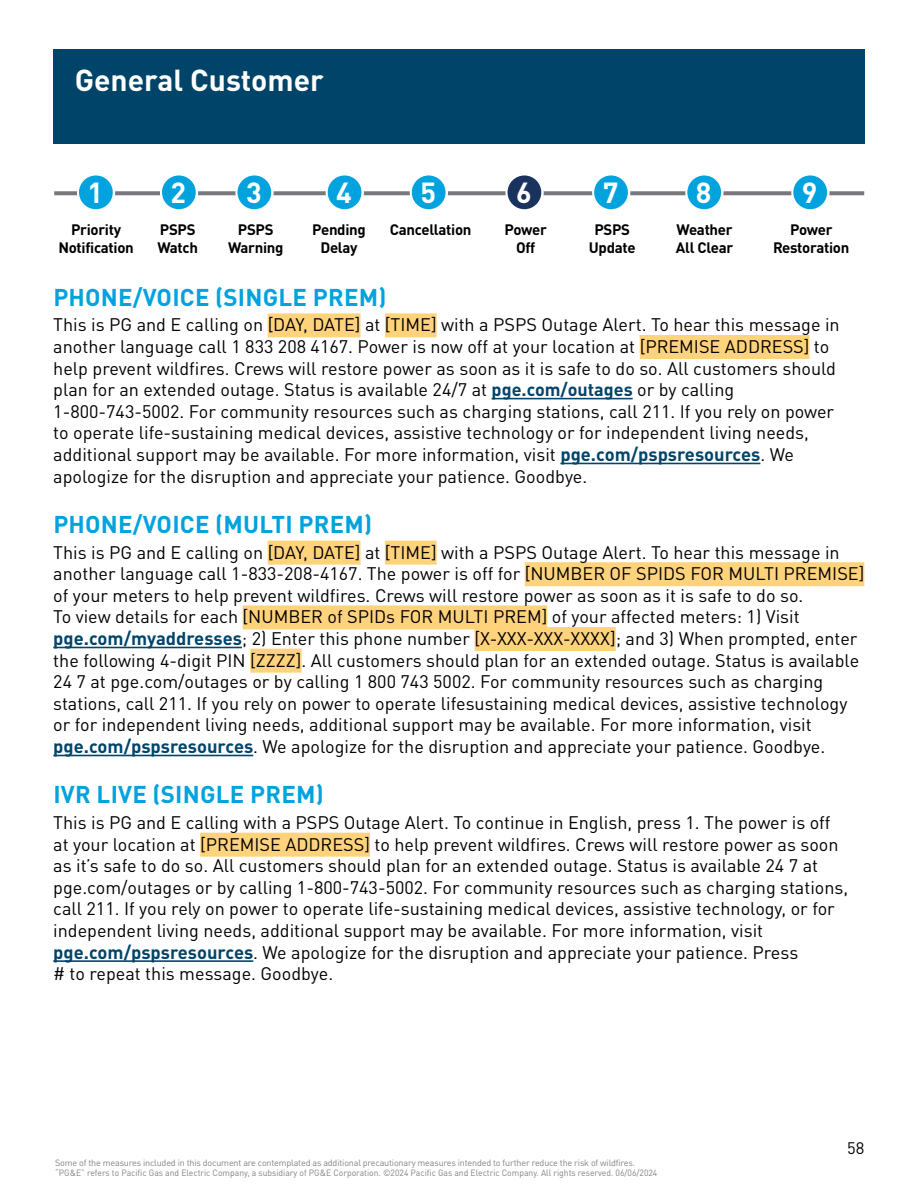
<style>
.page{position:relative;width:918px;height:1188px;background:#fff}
.page>*{position:absolute;margin:0;border:0;box-sizing:border-box;transform-origin:0 0}
.t1{font:700 30px "DINOT";color:#fff}
.t2{font:700 28.8px "DINOT";color:#fff}
.t3{font:700 24px "DINOT";letter-spacing:.01em;color:#00a3dd}
.t4{font:18px/21.6px "DINOT";color:#000}
.t5{font:16.5px "DINOT";color:#000}
.t6{font:700 15px/18px "DINOT";letter-spacing:-.02em;color:#000;text-align:center}
.t7{font:9px/10.5px "DINOT";letter-spacing:-.02em;color:#808285}
.s1{font-weight:700;color:#00446a}
.s2{font-weight:700;font-size:18.3px;color:#00446a}
</style>
<div class="page">
<div style="left:53px;top:50px;width:812px;height:94px;background:#00446a"></div>
<div style="left:268px;top:313px;width:93px;height:24px;background:#ffd27c"></div>
<div style="left:385px;top:313px;width:52px;height:24px;background:#ffd27c"></div>
<div style="left:640px;top:335px;width:169px;height:24px;background:#ffd27c"></div>
<hr style="left:492px;top:398px;width:141px;height:1px;background:#00446a">
<hr style="left:560px;top:463px;width:200px;height:1px;background:#00446a">
<div style="left:268px;top:541px;width:93px;height:24px;background:#ffd27c"></div>
<div style="left:385px;top:541px;width:52px;height:24px;background:#ffd27c"></div>
<div style="left:525px;top:562px;width:339px;height:24px;background:#ffd27c"></div>
<div style="left:243px;top:605px;width:304px;height:24px;background:#ffd27c"></div>
<hr style="left:53px;top:647px;width:189px;height:1px;background:#00446a">
<div style="left:475px;top:627px;width:141px;height:24px;background:#ffd27c"></div>
<div style="left:250px;top:649px;width:52px;height:24px;background:#ffd27c"></div>
<hr style="left:53px;top:755px;width:200px;height:1px;background:#00446a">
<div style="left:200px;top:833px;width:170px;height:24px;background:#ffd27c"></div>
<hr style="left:53px;top:960px;width:200px;height:2px;background:#00446a">
<svg style="left:54px;top:191px;width:810px;height:4px;background:#808184"></svg>
<svg style="left:78px;top:174px;width:36px;height:37px"></svg>
<div style="left:77px;top:173px;width:38px;height:38px;border:2px solid #fff;border-radius:50%"></div>
<div style="left:79px;top:175px;width:34px;height:34px;background:#00a3dd;border-radius:50%"></div>
<svg style="left:161px;top:174px;width:36px;height:37px"></svg>
<div style="left:160px;top:173px;width:38px;height:38px;border:2px solid #fff;border-radius:50%"></div>
<div style="left:162px;top:175px;width:34px;height:34px;background:#00a3dd;border-radius:50%"></div>
<svg style="left:236px;top:174px;width:37px;height:37px"></svg>
<div style="left:235px;top:173px;width:39px;height:38px;border:2px solid #fff;border-radius:50%"></div>
<div style="left:237px;top:175px;width:34px;height:34px;background:#00a3dd;border-radius:50%"></div>
<svg style="left:326px;top:174px;width:37px;height:37px"></svg>
<div style="left:326px;top:173px;width:38px;height:38px;border:2px solid #fff;border-radius:50%"></div>
<div style="left:328px;top:175px;width:33px;height:34px;background:#00a3dd;border-radius:50%"></div>
<svg style="left:411px;top:174px;width:36px;height:37px"></svg>
<div style="left:410px;top:173px;width:38px;height:38px;border:2px solid #fff;border-radius:50%"></div>
<div style="left:412px;top:175px;width:34px;height:34px;background:#00a3dd;border-radius:50%"></div>
<svg style="left:506px;top:174px;width:37px;height:37px"></svg>
<div style="left:505px;top:173px;width:39px;height:38px;border:2px solid #fff;border-radius:50%"></div>
<div style="left:508px;top:175px;width:33px;height:34px;background:#19335e;border-radius:50%"></div>
<svg style="left:593px;top:174px;width:37px;height:37px"></svg>
<div style="left:592px;top:173px;width:38px;height:38px;border:2px solid #fff;border-radius:50%"></div>
<div style="left:594px;top:175px;width:34px;height:34px;background:#00a3dd;border-radius:50%"></div>
<svg style="left:686px;top:174px;width:37px;height:37px"></svg>
<div style="left:685px;top:173px;width:39px;height:38px;border:2px solid #fff;border-radius:50%"></div>
<div style="left:687px;top:175px;width:34px;height:34px;background:#00a3dd;border-radius:50%"></div>
<svg style="left:792px;top:174px;width:37px;height:37px"></svg>
<div style="left:791px;top:173px;width:39px;height:38px;border:2px solid #fff;border-radius:50%"></div>
<div style="left:793px;top:175px;width:34px;height:34px;background:#00a3dd;border-radius:50%"></div>
<h1 class="t1" style="left:75px;top:61px;width:251px">General Customer</h1>
<h2 class="t2" style="left:88px;top:174px;width:17px">1</h2>
<h2 class="t2" style="left:171px;top:174px;width:17px">2</h2>
<h2 class="t2" style="left:246px;top:174px;width:17px">3</h2>
<h2 class="t2" style="left:336px;top:174px;width:17px">4</h2>
<h2 class="t2" style="left:420px;top:174px;width:17px">5</h2>
<h2 class="t2" style="left:516px;top:174px;width:17px">6</h2>
<h2 class="t2" style="left:603px;top:174px;width:17px">7</h2>
<h2 class="t2" style="left:696px;top:174px;width:17px">8</h2>
<h2 class="t2" style="left:802px;top:174px;width:17px">9</h2>
<p class="t6" style="left:58px;top:220px;width:77px">Priority<br>Notification</p>
<p class="t6" style="left:157px;top:220px;width:42px;text-align:left">PSPS<br>Watch</p>
<p class="t6" style="left:228px;top:220px;width:57px">PSPS<br>Warning</p>
<p class="t6" style="left:312px;top:220px;width:55px">Pending<br>Delay</p>
<p class="t6" style="left:390px;top:220px;width:83px">Cancellation</p>
<p class="t6" style="left:504px;top:220px;width:44px">Power<br>Off</p>
<p class="t6" style="left:589px;top:220px;width:48px">PSPS<br>Update</p>
<p class="t6" style="left:676px;top:220px;width:59px;text-align:left">Weather<br>All Clear</p>
<p class="t6" style="left:773px;top:220px;width:78px">Power<br>Restoration</p>
<h3 class="t3" style="left:53px;top:281px;width:335px">PHONE/VOICE (SINGLE PREM)</h3>
<p class="t4" style="left:53px;top:314px;width:788px">This is PG and E calling on [DAY, DATE] at [TIME] with a PSPS Outage Alert. To hear this message in another language call 1 833 208 4167. Power is now off at your location at [PREMISE ADDRESS] to help prevent wildfires. Crews will restore power as soon as it is safe to do so. All customers should plan for an extended outage. Status is available 24/7 at <span class="s1">pge.com/outages</span> or by calling 1-800-743-5002. For community resources such as charging stations, call 211. If you rely on power to operate life-sustaining medical devices, assistive technology or for independent living needs, additional support may be available. For more information, visit <span class="s2">pge.com/pspsresources</span>. We apologize for the disruption and appreciate your patience. Goodbye.</p>
<h3 class="t3" style="left:53px;top:508px;width:320px">PHONE/VOICE (MULTI PREM)</h3>
<p class="t4" style="left:53px;top:541px;width:813px">This is PG and E calling on [DAY, DATE] at [TIME] with a PSPS Outage Alert. To hear this message in another language call 1-833-208-4167. The power is off for [NUMBER OF SPIDS FOR MULTI PREMISE] of your meters to help prevent wildfires. Crews will restore power as soon as it is safe to do so.<br>To view details for each [NUMBER of SPIDs FOR MULTI PREM] of your affected meters: 1) Visit <span class="s2">pge.com/myaddresses</span>; 2) Enter this phone number [X-XXX-XXX-XXXX]; and 3) When prompted, enter the following 4-digit PIN [ZZZZ]. All customers should plan for an extended outage. Status is available 24 7 at pge.com/outages or by calling 1 800 743 5002. For community resources such as charging stations, call 211. If you rely on power to operate lifesustaining medical devices, assistive technology or for independent living needs, additional support may be available. For more information, visit <span class="s2">pge.com/pspsresources</span>. We apologize for the disruption and appreciate your patience. Goodbye.</p>
<h3 class="t3" style="left:53px;top:779px;width:272px">IVR LIVE (SINGLE PREM)</h3>
<p class="t4" style="left:53px;top:811px;width:796px">This is PG and E calling with a PSPS Outage Alert. To continue in English, press 1. The power is off at your location at [PREMISE ADDRESS] to help prevent wildfires. Crews will restore power as soon as it’s safe to do so. All customers should plan for an extended outage. Status is available 24 7 at pge.com/outages or by calling 1-800-743-5002. For community resources such as charging stations, call 211. If you rely on power to operate life-sustaining medical devices, assistive technology, or for independent living needs, additional support may be available. For more information, visit <span class="s2">pge.com/pspsresources</span>. We apologize for the disruption and appreciate your patience. Press<br># to repeat this message. Goodbye.</p>
<p class="t7" style="left:55px;top:1157px;width:604px">Some of the measures included in this document are contemplated as additional precautionary measures intended to further reduce the risk of wildfires. “PG&amp;E” refers to Pacific Gas and Electric Company, a subsidiary of PG&amp;E Corporation. ©2024 Pacific Gas and Electric Company. All rights reserved. 06/06/2024</p>
<p class="t5" style="left:847px;top:1137px;width:19px">58</p>
</div>
